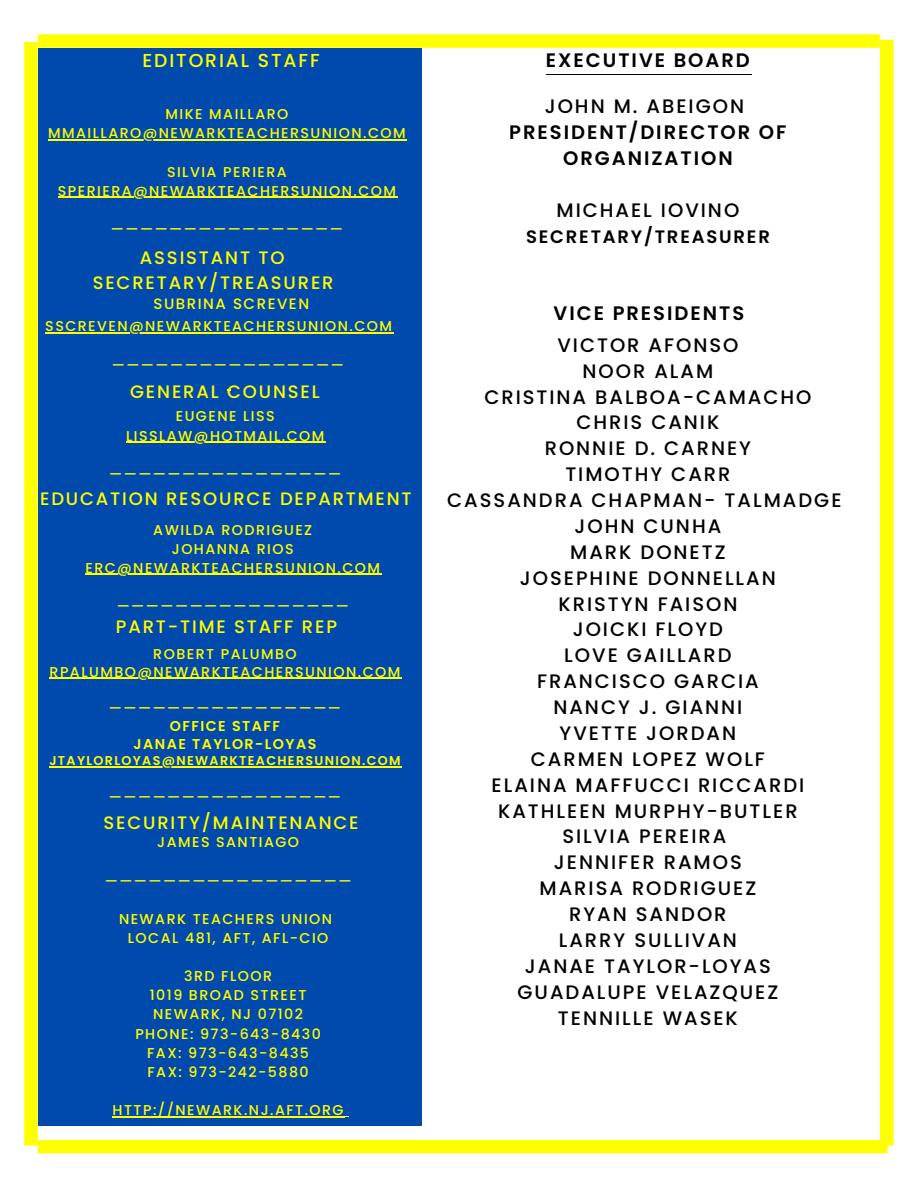
<style>
.page{position:relative;width:918px;height:1188px;background:#fff}
.page>*{position:absolute;margin:0;border:0;box-sizing:border-box;transform-origin:0 0}
.t1{font:500 19.5px/25.8px "Poppins";letter-spacing:.1em;color:#000;text-align:center}
.t2{font:600 19.5px/25.8px "Poppins";letter-spacing:.1em;color:#000;text-align:center}
.t3{font:500 18.75px "Poppins";letter-spacing:.1em;color:#ff0}
.t4{font:500 18px/24.8px "Poppins";letter-spacing:.1em;color:#ff0;text-align:center}
.t5{font:600 18px "Poppins";letter-spacing:.1em;color:#000}
.t6{font:500 15px "Poppins";letter-spacing:.1em;color:#ff0}
.t7{font:500 14.25px/19.2px "Poppins";letter-spacing:.1em;color:#ff0;text-align:center}
.t8{font:600 14.25px "Poppins";letter-spacing:.1em;color:#ff0}
.t9{font:600 12.75px "Poppins";letter-spacing:.1em;color:#ff0}
</style>
<div class="page">
<div style="left:38px;top:48px;width:384px;height:1077px;background:#004aad"></div>
<div style="left:38px;top:34px;width:842px;height:14px;background:#ff0"></div>
<div style="left:38px;top:1140px;width:850px;height:13px;background:#ff0"></div>
<div style="left:24px;top:42px;width:14px;height:1104px;background:#ff0"></div>
<div style="left:880px;top:40px;width:14px;height:1106px;background:#ff0"></div>
<hr style="left:116px;top:1116px;width:233px;height:1px;background:#ff0">
<hr style="left:546px;top:74px;width:206px;height:1px;background:#000">
<hr style="left:126px;top:442px;width:200px;height:1px;background:#ff0">
<hr style="left:113px;top:1116px;width:232px;height:1px;background:#ff0">
<hr style="left:85px;top:574px;width:297px;height:1px;background:#ff0">
<hr style="left:45px;top:332px;width:348px;height:2px;background:#ff0">
<hr style="left:50px;top:678px;width:352px;height:1px;background:#ff0">
<hr style="left:49px;top:766px;width:353px;height:1px;background:#ff0">
<hr style="left:48px;top:139px;width:359px;height:2px;background:#ff0">
<hr style="left:58px;top:197px;width:339px;height:1px;background:#ff0">
<p class="t3" style="left:142px;top:48px;width:179px">EDITORIAL STAFF</p>
<p class="t7" style="left:48px;top:105px;width:359px">MIKE MAILLARO<br>MMAILLARO@NEWARKTEACHERSUNION.COM</p>
<p class="t7" style="left:58px;top:162px;width:340px">SILVIA PERIERA<br>SPERIERA@NEWARKTEACHERSUNION.COM</p>
<p class="t7" style="left:111px;top:219px;width:234px">————————————————</p>
<p class="t4" style="left:93px;top:245px;width:242px">ASSISTANT TO<br>SECRETARY/TREASURER</p>
<p class="t6" style="left:153px;top:293px;width:157px">SUBRINA SCREVEN</p>
<p class="t7" style="left:45px;top:317px;width:348px">SSCREVEN@NEWARKTEACHERSUNION.COM</p>
<p class="t7" style="left:112px;top:355px;width:234px">————————————————</p>
<p class="t4" style="left:130px;top:379px;width:191px">GENERAL COUNSEL</p>
<p class="t7" style="left:176px;top:407px;width:100px">EUGENE LISS</p>
<p class="t7" style="left:126px;top:426px;width:200px">LISSLAW@HOTMAIL.COM</p>
<p class="t7" style="left:109px;top:464px;width:234px">————————————————</p>
<p class="t4" style="left:40px;top:486px;width:373px">EDUCATION RESOURCE DEPARTMENT</p>
<p class="t7" style="left:153px;top:520px;width:160px">AWILDA RODRIGUEZ</p>
<p class="t7" style="left:85px;top:539px;width:296px">JOHANNA RIOS<br>ERC@NEWARKTEACHERSUNION.COM</p>
<p class="t7" style="left:117px;top:596px;width:234px">————————————————</p>
<p class="t4" style="left:116px;top:614px;width:223px">PART-TIME STAFF REP</p>
<p class="t7" style="left:50px;top:645px;width:352px;line-height:18.1px">ROBERT PALUMBO<br>RPALUMBO@NEWARKTEACHERSUNION.COM</p>
<p class="t7" style="left:109px;top:698px;width:234px">————————————————</p>
<p class="t8" style="left:170px;top:716px;width:112px">OFFICE STAFF</p>
<p class="t8" style="left:134px;top:734px;width:184px">JANAE TAYLOR-LOYAS</p>
<p class="t9" style="left:49px;top:752px;width:353px">JTAYLORLOYAS@NEWARKTEACHERSUNION.COM</p>
<p class="t7" style="left:109px;top:788px;width:234px">————————————————</p>
<p class="t4" style="left:104px;top:810px;width:257px">SECURITY/MAINTENANCE</p>
<p class="t7" style="left:157px;top:833px;width:143px">JAMES SANTIAGO</p>
<p class="t7" style="left:105px;top:871px;width:248px">—————————————————</p>
<p class="t7" style="left:119px;top:909px;width:215px">NEWARK TEACHERS UNION</p>
<p class="t7" style="left:128px;top:928px;width:202px">LOCAL 481, AFT, AFL-CIO</p>
<p class="t7" style="left:184px;top:967px;width:89px">3RD FLOOR</p>
<p class="t7" style="left:150px;top:986px;width:158px">1019 BROAD STREET</p>
<p class="t7" style="left:153px;top:1005px;width:151px">NEWARK, NJ 07102</p>
<p class="t7" style="left:135px;top:1024px;width:187px">PHONE: 973-643-8430</p>
<p class="t7" style="left:147px;top:1043px;width:163px">FAX: 973-643-8435</p>
<p class="t7" style="left:148px;top:1062px;width:163px">FAX: 973-242-5880</p>
<p class="t7" style="left:113px;top:1100px;width:233px">HTTP://NEWARK.NJ.AFT.ORG</p>
<p class="t2" style="left:546px;top:48px;width:206px">EXECUTIVE BOARD</p>
<p class="t1" style="left:545px;top:94px;width:201px">JOHN M. ABEIGON</p>
<p class="t2" style="left:509px;top:120px;width:279px">PRESIDENT/DIRECTOR OF<br>ORGANIZATION</p>
<p class="t1" style="left:557px;top:197px;width:184px">MICHAEL IOVINO</p>
<p class="t5" style="left:526px;top:224px;width:245px">SECRETARY/TREASURER</p>
<p class="t2" style="left:554px;top:300px;width:192px">VICE PRESIDENTS</p>
<p class="t1" style="left:557px;top:332px;width:183px">VICTOR AFONSO</p>
<p class="t1" style="left:583px;top:358px;width:132px">NOOR ALAM</p>
<p class="t1" style="left:484px;top:384px;width:329px">CRISTINA BALBOA-CAMACHO</p>
<p class="t1" style="left:576px;top:410px;width:145px">CHRIS CANIK</p>
<p class="t1" style="left:545px;top:436px;width:208px">RONNIE D. CARNEY</p>
<p class="t1" style="left:565px;top:461px;width:167px">TIMOTHY CARR</p>
<p class="t1" style="left:447px;top:487px;width:396px">CASSANDRA CHAPMAN- TALMADGE</p>
<p class="t1" style="left:575px;top:513px;width:148px">JOHN CUNHA</p>
<p class="t1" style="left:570px;top:539px;width:157px">MARK DONETZ</p>
<p class="t1" style="left:520px;top:565px;width:257px">JOSEPHINE DONNELLAN</p>
<p class="t1" style="left:558px;top:591px;width:180px">KRISTYN FAISON</p>
<p class="t1" style="left:573px;top:617px;width:152px">JOICKI FLOYD</p>
<p class="t1" style="left:564px;top:643px;width:169px">LOVE GAILLARD</p>
<p class="t1" style="left:537px;top:668px;width:223px">FRANCISCO GARCIA</p>
<p class="t1" style="left:553px;top:694px;width:191px">NANCY J. GIANNI</p>
<p class="t1" style="left:560px;top:720px;width:178px">YVETTE JORDAN</p>
<p class="t1" style="left:531px;top:746px;width:236px">CARMEN LOPEZ WOLF</p>
<p class="t1" style="left:492px;top:772px;width:314px">ELAINA MAFFUCCI RICCARDI<br>KATHLEEN MURPHY-BUTLER</p>
<p class="t1" style="left:562px;top:824px;width:165px">SILVIA PEREIRA</p>
<p class="t1" style="left:554px;top:850px;width:189px">JENNIFER RAMOS</p>
<p class="t1" style="left:540px;top:875px;width:218px">MARISA RODRIGUEZ</p>
<p class="t1" style="left:569px;top:901px;width:159px">RYAN SANDOR</p>
<p class="t1" style="left:559px;top:927px;width:180px">LARRY SULLIVAN</p>
<p class="t1" style="left:525px;top:953px;width:248px">JANAE TAYLOR-LOYAS</p>
<p class="t1" style="left:518px;top:979px;width:262px">GUADALUPE VELAZQUEZ</p>
<p class="t1" style="left:558px;top:1005px;width:182px">TENNILLE WASEK</p>
</div>
